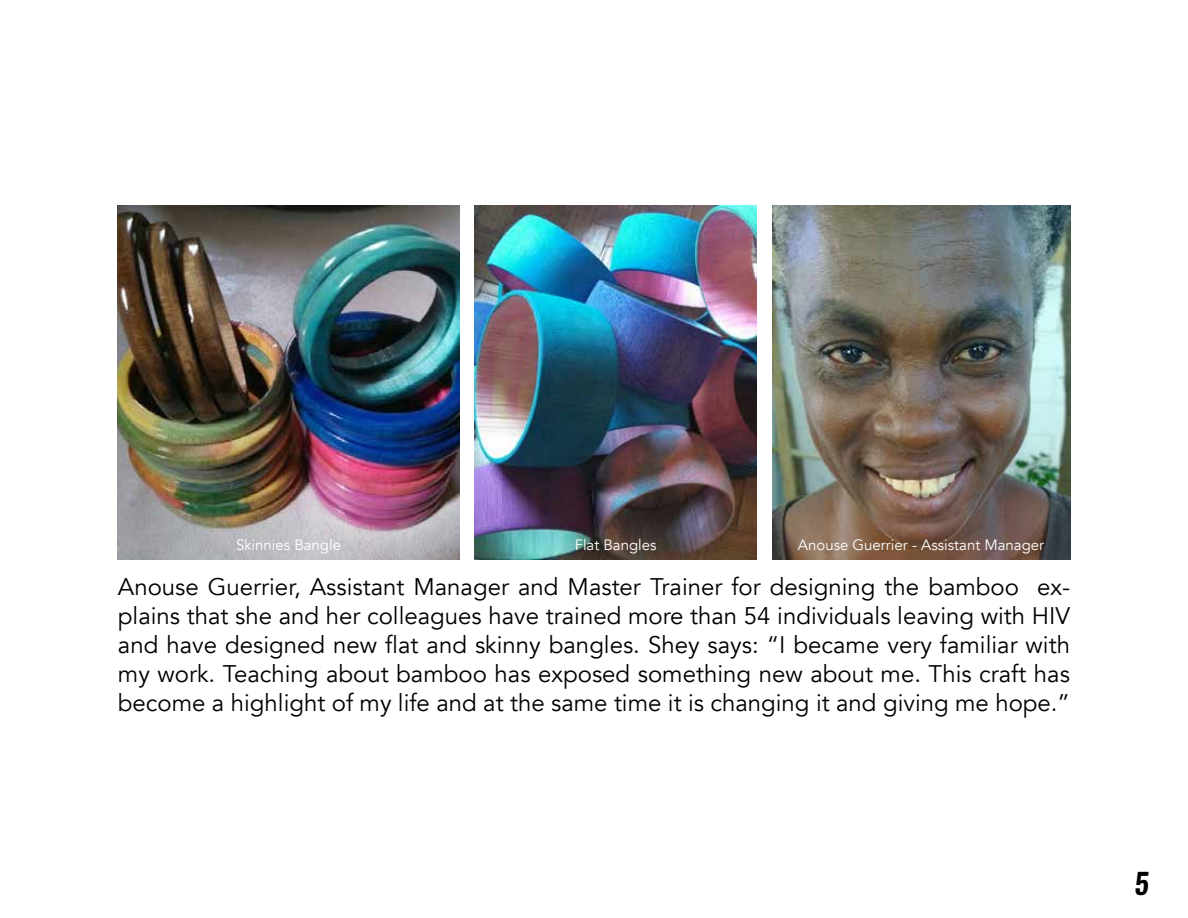
<style>
.page{position:relative;width:1188px;height:918px;background:#fff}
.page>*{position:absolute;margin:0;border:0;box-sizing:border-box;transform-origin:0 0}
.t1{font:italic 600 28.5px "Oswald";color:#000}
.t2{font:24px/28.8px "Avenir";color:#000;text-align:justify}
.t3{font:15px "Avenir";color:#fff}
</style>
<div class="page">
<img style="left:772px;top:206px;width:298px;height:354px">
<img style="left:118px;top:206px;width:341px;height:354px">
<img style="left:474px;top:206px;width:283px;height:354px">
<p class="t3" style="left:236px;top:536px;width:107px">Skinnies Bangle</p>
<p class="t3" style="left:575px;top:536px;width:83px">Flat Bangles</p>
<p class="t3" style="left:798px;top:536px;width:248px">Anouse Guerrier - Assistant Manager</p>
<p class="t2" style="left:118px;top:573px;width:954px">Anouse Guerrier, Assistant Manager and Master Trainer for designing the bamboo ex&shy;plains that she and her colleagues have trained more than 54 individuals leaving with HIV and have designed new flat and skinny bangles. Shey says: “I became very familiar with my work. Teaching about bamboo has exposed something new about me. This craft has become a highlight of my life and at the same time it is changing it and giving me hope.”</p>
<p class="t1" style="left:1134px;top:864px;width:16px">5</p>
</div>
